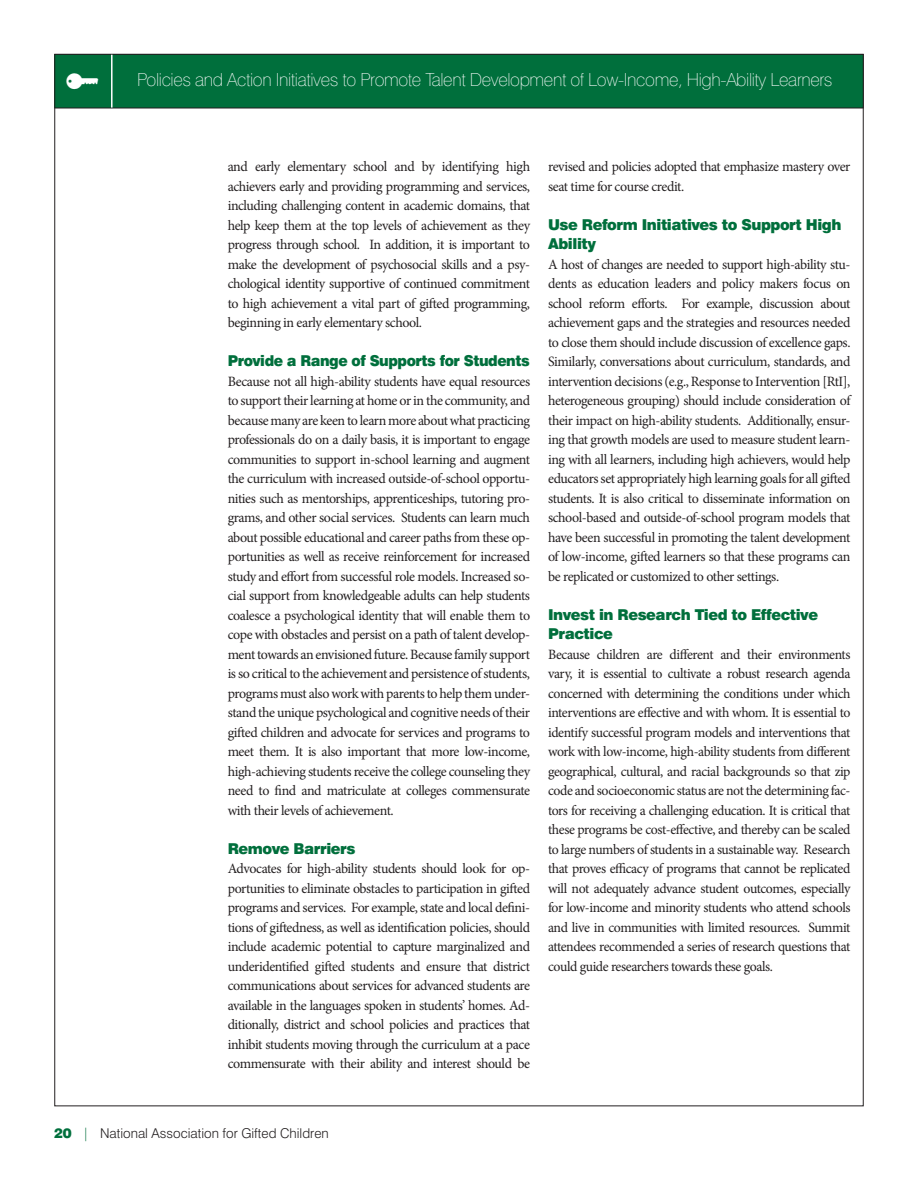
<style>
.page{position:relative;width:918px;height:1188px;background:#fff}
.page>*{position:absolute;margin:0;border:0;box-sizing:border-box;transform-origin:0 0}
.t1{font:100 18px "Swiss 721 BT";letter-spacing:-.02em;color:#fff}
.Subhead{font:900 15px/19.5px "Swiss 721 BT";letter-spacing:-.03em;color:#006f3c}
.Subhead-2{font:900 15px "Swiss 721 BT";letter-spacing:-.03em;color:#006f3c;scale:.94 1}
.Body_text_NO_INDENT{font:14.25px/19.5px "Minion Pro";letter-spacing:-.03em;color:#231f20;text-align:justify}
.t2{font:300 13.5px "Swiss 721 BT";color:#231f20}
.s1{font-family:"Click Bits Icons 2";font-weight:400;font-size:31.5px}
.s2{font-weight:900;color:#006f3c}
.s3{color:#006f3c}
</style>
<div class="page">
<div style="left:55px;top:54px;width:808px;height:54px;background:#006f3c"></div>
<div style="left:54px;top:54px;width:810px;height:54px;border:1px solid #231f20"></div>
<hr style="left:111px;top:55px;width:2px;height:53px;background:#fff">
<p class="t1" style="left:65px;top:69px;width:769px"><span class="s1">p</span> Policies and Action Initiatives to Promote Talent Development of Low-Income, High-Ability Learners</p>
<p class="Body_text_NO_INDENT" style="left:228px;top:157px;width:304px">and early elementary school and by identifying high achievers early and providing programming and services, including challenging content in academic domains, that help keep them at the top levels of achievement as they progress through school. In addition, it is important to make the development of psychosocial skills and a psy&shy;chological identity supportive of continued commitment to high achievement a vital part of gifted programming, beginning in early elementary school.</p>
<p class="Subhead-2" style="left:228px;top:352px;width:323px">Provide a Range of Supports for Students</p>
<p class="Body_text_NO_INDENT" style="left:228px;top:371px;width:304px">Because not all high-ability students have equal resources to support their learning at home or in the community, and because many are keen to learn more about what practicing professionals do on a daily basis, it is important to engage communities to support in-school learning and augment the curriculum with increased outside-of-school opportu&shy;nities such as mentorships, apprenticeships, tutoring pro&shy;grams, and other social services. Students can learn much about possible educational and career paths from these op&shy;portunities as well as receive reinforcement for increased study and effort from successful role models. Increased so&shy;cial support from knowledgeable adults can help students coalesce a psychological identity that will enable them to cope with obstacles and persist on a path of talent develop&shy;ment towards an envisioned future. Because family support is so critical to the achievement and persistence of students, programs must also work with parents to help them under&shy;stand the unique psychological and cognitive needs of their gifted children and advocate for services and programs to meet them. It is also important that more low-income, high-achieving students receive the college counseling they need to find and matriculate at colleges commensurate with their levels of achievement.</p>
<p class="Subhead" style="left:228px;top:838px;width:129px">Remove Barriers</p>
<p class="Body_text_NO_INDENT" style="left:228px;top:859px;width:304px">Advocates for high-ability students should look for op&shy;portunities to eliminate obstacles to participation in gifted programs and services. For example, state and local defini&shy;tions of giftedness, as well as identification policies, should include academic potential to capture marginalized and underidentified gifted students and ensure that district communications about services for advanced students are available in the languages spoken in students’ homes. Ad&shy;ditionally, district and school policies and practices that inhibit students moving through the curriculum at a pace commensurate with their ability and interest should be</p>
<p class="Body_text_NO_INDENT" style="left:548px;top:157px;width:304px">revised and policies adopted that emphasize mastery over seat time for course credit.</p>
<p class="Subhead" style="left:548px;top:214px;width:295px">Use Reform Initiatives to Support High<br>Ability</p>
<p class="Body_text_NO_INDENT" style="left:548px;top:254px;width:304px">A host of changes are needed to support high-ability stu&shy;dents as education leaders and policy makers focus on school reform efforts. For example, discussion about achievement gaps and the strategies and resources needed to close them should include discussion of excellence gaps.<br>Similarly, conversations about curriculum, standards, and intervention decisions (e.g., Response to Intervention [RtI], heterogeneous grouping) should include consideration of their impact on high-ability students. Additionally, ensur&shy;ing that growth models are used to measure student learn&shy;ing with all learners, including high achievers, would help educators set appropriately high learning goals for all gifted students. It is also critical to disseminate information on school-based and outside-of-school program models that have been successful in promoting the talent development of low-income, gifted learners so that these programs can be replicated or customized to other settings.</p>
<p class="Subhead" style="left:548px;top:604px;width:272px">Invest in Research Tied to Effective<br>Practice</p>
<p class="Body_text_NO_INDENT" style="left:548px;top:644px;width:304px">Because children are different and their environments vary, it is essential to cultivate a robust research agenda concerned with determining the conditions under which interventions are effective and with whom. It is essential to identify successful program models and interventions that work with low-income, high-ability students from different geographical, cultural, and racial backgrounds so that zip code and socioeconomic status are not the determining fac&shy;tors for receiving a challenging education. It is critical that these programs be cost-effective, and thereby can be scaled to large numbers of students in a sustainable way. Research that proves efficacy of programs that cannot be replicated will not adequately advance student outcomes, especially for low-income and minority students who attend schools and live in communities with limited resources. Summit attendees recommended a series of research questions that could guide researchers towards these goals.</p>
<p class="t2" style="left:54px;top:1125px;width:276px"><span class="s2">20</span> <span class="s3">|</span> National Association for Gifted Children</p>
</div>
